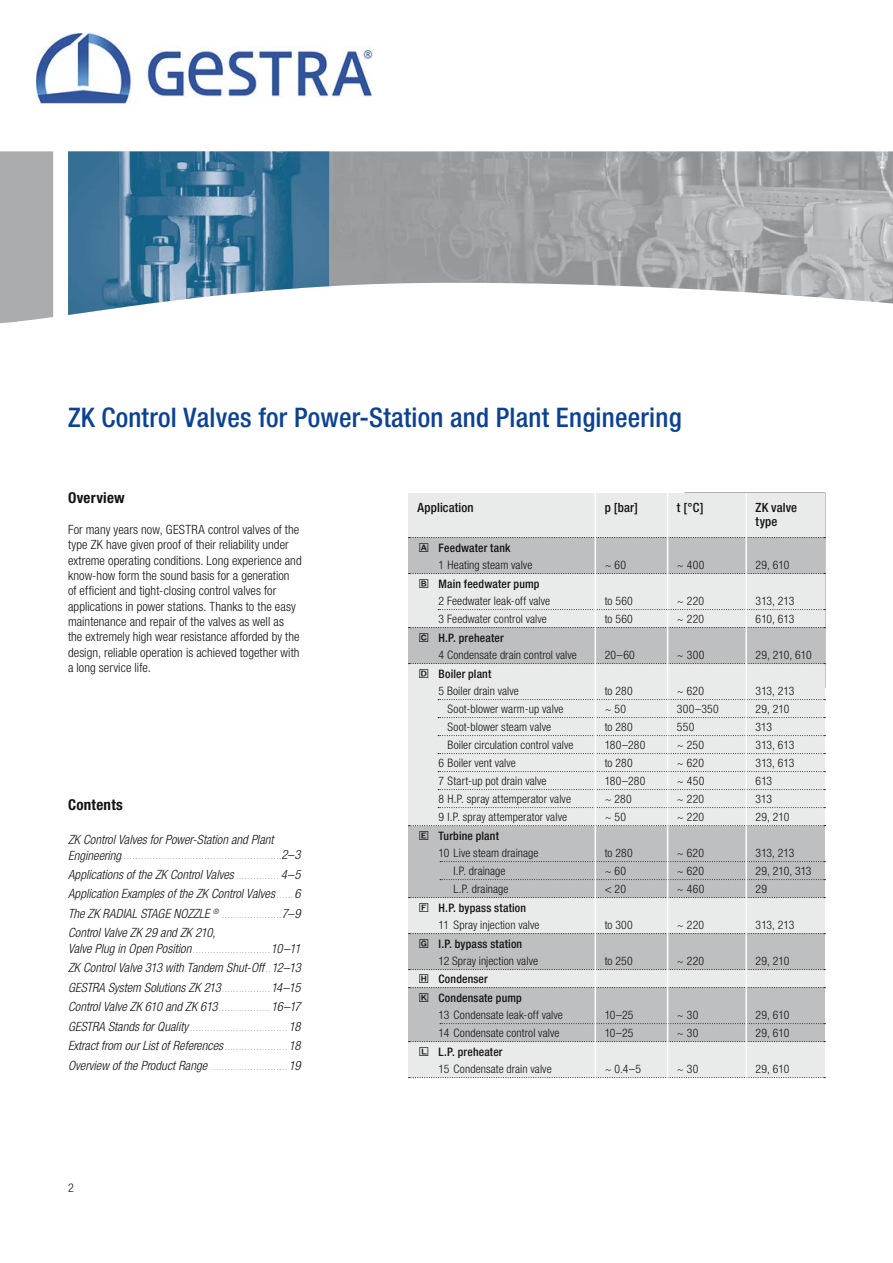
<style>
.page{position:relative;width:893px;height:1263px;background:#fff}
.page>*{position:absolute;margin:0;border:0;box-sizing:border-box;transform-origin:0 0}
.t1{font:500 condensed 27px "Helvetica Neue";letter-spacing:.01em;color:#0c4295}
.t2{font:700 condensed 15px "Helvetica Neue";letter-spacing:.02em;color:#141314}
.t3{font:italic 300 condensed 12.75px/19.5px "Helvetica Neue";color:#141314;text-align:justify}
.t4{font:300 condensed 12.75px/15.3px "Helvetica Neue";letter-spacing:.005em;color:#141314}
.t5{font:500 condensed 12.75px/14.2px "Helvetica Neue";letter-spacing:.01em;color:#141314}
.t6{font:300 condensed 12px "Helvetica Neue";color:#141314}
.t7{font:300 condensed 11.7px/18px "Helvetica Neue";letter-spacing:.01em;color:#141314}
.t8{font:500 condensed 11.7px/19.5px "Helvetica Neue";letter-spacing:.015em;color:#141314}
.t9{font:300 condensed 11.7px/18px "Helvetica Neue";letter-spacing:-.01em;color:#141314}
.t10{font:300 condensed 11.7px/18px "Helvetica Neue";letter-spacing:.03em;color:#141314}
.t11{font:italic 300 condensed 6px "Helvetica Neue";color:#141314}
.s1{font-size:12.75px}
.s2{font-size:6px}
.s3{font-family:"Special Alphabets P06";font-weight:400;font-stretch:normal;font-size:12.75px}
.s4{font-weight:500}
</style>
<div class="page">
<div style="left:408px;top:781px;width:187px;height:296px;background:#e9eaea"></div>
<div style="left:523px;top:781px;width:302px;height:296px;background:#e9eaea"></div>
<div style="left:408px;top:826px;width:417px;height:72px;background:#bebfc1"></div>
<div style="left:408px;top:934px;width:417px;height:36px;background:#bebfc1"></div>
<div style="left:408px;top:988px;width:417px;height:54px;background:#bebfc1"></div>
<svg style="left:409px;top:897px;width:416px;height:1px"></svg>
<svg style="left:409px;top:933px;width:416px;height:1px"></svg>
<svg style="left:409px;top:969px;width:416px;height:1px"></svg>
<svg style="left:409px;top:987px;width:416px;height:1px"></svg>
<svg style="left:440px;top:861px;width:385px;height:1px"></svg>
<svg style="left:440px;top:879px;width:385px;height:1px"></svg>
<svg style="left:440px;top:1023px;width:385px;height:1px"></svg>
<svg style="left:409px;top:1041px;width:416px;height:1px"></svg>
<svg style="left:409px;top:1077px;width:416px;height:1px"></svg>
<hr style="left:595px;top:781px;width:1px;height:296px;background:#fff">
<hr style="left:667px;top:781px;width:1px;height:296px;background:#fff">
<hr style="left:745px;top:781px;width:2px;height:296px;background:#fff">
<div style="left:408px;top:493px;width:187px;height:332px;background:#e9eaea"></div>
<div style="left:523px;top:493px;width:302px;height:332px;background:#e9eaea"></div>
<div style="left:408px;top:538px;width:417px;height:36px;background:#bebfc1"></div>
<div style="left:408px;top:628px;width:417px;height:36px;background:#bebfc1"></div>
<svg style="left:409px;top:537px;width:416px;height:1px"></svg>
<svg style="left:409px;top:573px;width:416px;height:1px"></svg>
<svg style="left:409px;top:627px;width:416px;height:1px"></svg>
<svg style="left:409px;top:663px;width:416px;height:1px"></svg>
<svg style="left:438px;top:609px;width:387px;height:1px"></svg>
<svg style="left:438px;top:699px;width:387px;height:1px"></svg>
<svg style="left:438px;top:717px;width:387px;height:1px"></svg>
<svg style="left:438px;top:735px;width:387px;height:1px"></svg>
<svg style="left:438px;top:753px;width:387px;height:1px"></svg>
<svg style="left:438px;top:771px;width:387px;height:1px"></svg>
<svg style="left:438px;top:789px;width:387px;height:1px"></svg>
<svg style="left:438px;top:807px;width:387px;height:1px"></svg>
<svg style="left:409px;top:825px;width:416px;height:1px"></svg>
<hr style="left:595px;top:493px;width:1px;height:332px;background:#fff">
<hr style="left:667px;top:493px;width:1px;height:332px;background:#fff">
<hr style="left:745px;top:493px;width:2px;height:332px;background:#fff">
<img style="left:330px;top:151px;width:563px;height:153px">
<img style="left:68px;top:151px;width:262px;height:164px">
<div style="left:0;top:151px;width:53px;height:173px;background:#aaacae"></div>
<img style="left:36px;top:34px;width:336px;height:72px">
<h1 class="t1" style="left:68px;top:408px;width:615px">ZK Control Valves for Power-Station and Plant Engineering</h1>
<p class="t2" style="left:68px;top:493px;width:58px">Overview</p>
<p class="t4" style="left:68px;top:523px;width:235px">For many years now, GESTRA control valves of the type ZK have given proof of their reliability under extreme operating conditions. Long experience and know-how form the sound basis for a generation<br>of efficient and tight-closing control valves for applications in power stations. Thanks to the easy maintenance and repair of the valves as well as<br>the extremely high wear resistance afforded by the design, reliable operation is achieved together with a long service life.</p>
<p class="t2" style="left:68px;top:799px;width:56px">Contents</p>
<p class="t3" style="left:68px;top:831px;width:207px">ZK Control Valves for Power-Station and Plant</p>
<p class="t11" style="left:68px;top:855px;width:234px"><span class="s1">Engineering</span>. . . . . . . . . . . . . . . . . . . . . . . . . . . . . . . . . . . . . . . . . . . . . . . . . . . . . . . .<span class="s1">2–3</span></p>
<p class="t3" style="left:68px;top:866px;width:234px">Applications of the ZK Control Valves <span class="s2">. . . . . . . . . . . . . . .</span> 4–5<br>Application Examples of the ZK Control Valves <span class="s2">. . . . . .</span> 6<br>The ZK RADIAL STAGE NOZZLE <sup>®</sup></p>
<p class="t11" style="left:222px;top:914px;width:80px">. . . . . . . . . . . . . . . . . . . . .<span class="s1">7–9</span></p>
<p class="t3" style="left:68px;top:926px;width:234px;line-height:15px">Control Valve ZK 29 and ZK 210,<br>Valve Plug in Open Position <span class="s2">. . . . . . . . . . . . . . . . . . . . . . . . . . .</span> 10–11</p>
<p class="t3" style="left:68px;top:959px;width:234px">ZK Control Valve 313 with Tandem Shut-Off <span class="s2">. .</span> 12–13<br>GESTRA System Solutions ZK 213 <span class="s2">. . . . . . . . . . . . . . . . .</span> 14–15<br>Control Valve ZK 610 and ZK 613 <span class="s2">. . . . . . . . . . . . . . . . . .</span> 16–17</p>
<p class="t11" style="left:68px;top:1026px;width:234px"><span class="s1">GESTRA Stands for Quality</span> . . . . . . . . . . . . . . . . . . . . . . . . . . . . . . . . . . <span class="s1">18</span></p>
<p class="t3" style="left:68px;top:1037px;width:234px">Extract from our List of References <span class="s2">. . . . . . . . . . . . . . . . . . . . . .</span> 18<br>Overview of the Product Range <span class="s2">. . . . . . . . . . . . . . . . . . . . . . . . . . .</span> 19</p>
<p class="t6" style="left:68px;top:1184px;width:7px">2</p>
<p class="t5" style="left:418px;top:501px;width:58px">Application</p>
<p class="t5" style="left:605px;top:501px;width:35px">p [bar]</p>
<p class="t5" style="left:677px;top:501px;width:28px">t [°C]</p>
<p class="t5" style="left:756px;top:501px;width:43px">ZK valve type</p>
<p class="t7" style="left:439px;top:541px;width:95px;line-height:16.5px;text-indent:-21px"><span class="s3">A</span> <span class="s4">Feedwater tank<br></span>1 Heating steam valve</p>
<p class="t7" style="left:439px;top:577px;width:113px;line-height:16.5px;text-indent:-21px"><span class="s3">B</span> <span class="s4">Main feedwater pump<br></span>2 Feedwater leak-off valve</p>
<p class="t7" style="left:418px;top:610px;width:131px;line-height:19.5px;text-indent:21px">3 Feedwater control valve<br><span class="s3">C</span> <span class="s4">H.P. preheater</span></p>
<p class="t7" style="left:418px;top:646px;width:161px;line-height:19.5px;text-indent:21px">4 Condensate drain control valve<br><span class="s3">D</span> <span class="s4">Boiler plant</span></p>
<p class="t7" style="left:439px;top:683px;width:82px">5 Boiler drain valve</p>
<p class="t7" style="left:448px;top:701px;width:117px">Soot-blower warm-up valve</p>
<p class="t7" style="left:448px;top:719px;width:105px">Soot-blower steam valve</p>
<p class="t7" style="left:448px;top:737px;width:127px">Boiler circulation control valve</p>
<p class="t7" style="left:439px;top:755px;width:79px">6 Boiler vent valve</p>
<p class="t7" style="left:439px;top:773px;width:110px">7 Start-up pot drain valve</p>
<p class="t7" style="left:439px;top:791px;width:134px">8 H.P. spray attemperator valve</p>
<p class="t7" style="left:439px;top:809px;width:130px">9 I.P. spray attemperator valve</p>
<p class="t7" style="left:756px;top:556px;width:35px">29, 610</p>
<p class="t9" style="left:756px;top:592px;width:40px">313, 213<br>610, 613</p>
<p class="t7" style="left:756px;top:646px;width:58px">29, 210, 610</p>
<p class="t7" style="left:756px;top:682px;width:40px">313, 213<br>29, 210<br>313<br>313, 613<br>313, 613<br>613<br>313<br>29, 210</p>
<p class="t7" style="left:677px;top:556px;width:29px">~ 400</p>
<p class="t7" style="left:677px;top:592px;width:29px">~ 220 ~ 220</p>
<p class="t7" style="left:677px;top:646px;width:29px">~ 300</p>
<p class="t7" style="left:677px;top:682px;width:43px">~ 620<br>300–350<br>550<br>~ 250<br>~ 620<br>~ 450<br>~ 220<br>~ 220</p>
<p class="t7" style="left:605px;top:556px;width:23px">~ 60</p>
<p class="t10" style="left:605px;top:592px;width:30px">to 560 to 560</p>
<p class="t7" style="left:605px;top:646px;width:32px">20–60</p>
<p class="t7" style="left:605px;top:682px;width:42px">to 280<br>~ 50<br>to 280<br>180–280 to 280<br>180–280 ~ 280<br>~ 50</p>
<p class="t5" style="left:418px;top:789px;width:87px">Einbauort / Ventil</p>
<p class="t5" style="left:605px;top:789px;width:35px">p [bar]</p>
<p class="t5" style="left:677px;top:789px;width:28px">t [°C]</p>
<p class="t5" style="left:756px;top:804px;width:48px">schlüssel</p>
<p class="t7" style="left:439px;top:829px;width:101px;line-height:16.5px;text-indent:-21px"><span class="s3">E</span> <span class="s4">Turbine plant<br></span>10 Live steam drainage</p>
<p class="t7" style="left:454px;top:863px;width:56px">I.P. drainage<br>L.P. drainage</p>
<p class="t7" style="left:439px;top:901px;width:102px;line-height:16.5px;text-indent:-21px"><span class="s3">F</span> <span class="s4">H.P. bypass station<br></span>11 Spray injection valve</p>
<p class="t7" style="left:439px;top:937px;width:101px;line-height:16.5px;text-indent:-21px"><span class="s3">G</span> <span class="s4">I.P. bypass station<br></span>12 Spray injection valve</p>
<p class="t8" style="left:418px;top:970px;width:106px"><span class="s3">H</span> Condenser<br><span class="s3">K</span> Condensate pump</p>
<p class="t7" style="left:439px;top:1007px;width:126px">13 Condensate leak-off valve<br>14 Condensate control valve</p>
<p class="t7" style="left:439px;top:1045px;width:115px;line-height:16.5px;text-indent:-21px"><span class="s3">L</span> <span class="s4">L.P. preheater<br></span>15 Condensate drain valve</p>
<p class="t7" style="left:605px;top:844px;width:30px">to 280 ~ 60 &lt; 20</p>
<p class="t7" style="left:605px;top:916px;width:30px">to 300</p>
<p class="t7" style="left:605px;top:952px;width:30px">to 250</p>
<p class="t7" style="left:605px;top:1006px;width:30px">10–25<br>10–25</p>
<p class="t7" style="left:605px;top:1060px;width:38px">~ 0.4–5</p>
<p class="t7" style="left:677px;top:844px;width:29px;text-align:justify">~ 620 ~ 620 ~ 460</p>
<p class="t7" style="left:677px;top:916px;width:29px">~ 220</p>
<p class="t7" style="left:677px;top:952px;width:29px">~ 220</p>
<p class="t7" style="left:677px;top:1006px;width:23px">~ 30 ~ 30</p>
<p class="t7" style="left:677px;top:1060px;width:23px">~ 30</p>
<p class="t7" style="left:756px;top:844px;width:57px">313, 213<br>29, 210, 313<br>29</p>
<p class="t7" style="left:756px;top:916px;width:40px">313, 213</p>
<p class="t7" style="left:756px;top:952px;width:35px">29, 210</p>
<p class="t7" style="left:756px;top:1006px;width:35px">29, 610<br>29, 610</p>
<p class="t7" style="left:756px;top:1060px;width:35px">29, 610</p>
</div>
